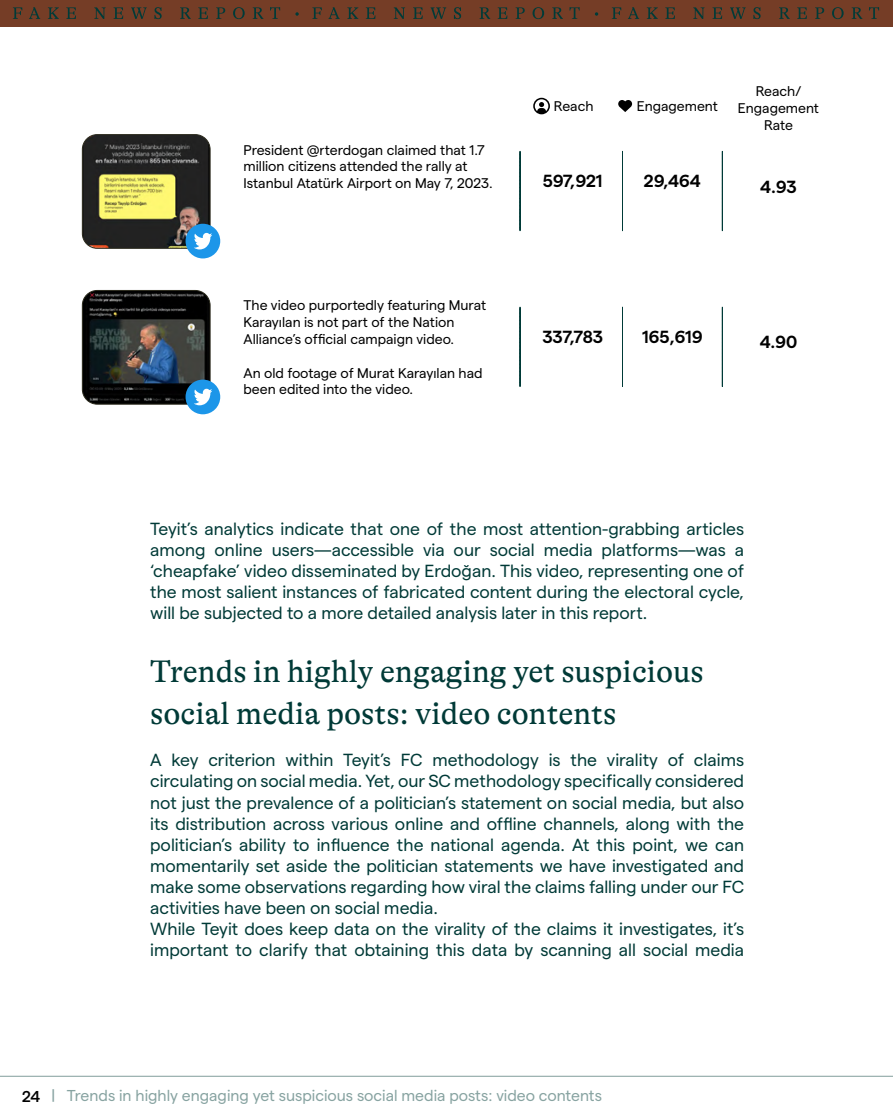
<style>
.page{position:relative;width:893px;height:1117px;background:#fff}
.page>*{position:absolute;margin:0;border:0;box-sizing:border-box;transform-origin:0 0}
.t1{font:31.5px/42px "GT Alpina";color:#003a37}
.t2{font:17.5px/21px "Matter";color:#003a37;text-align:justify}
.t3{font:600 17.5px "Matter";letter-spacing:-.015em;color:#000}
.t4{font:15.75px "Matter";color:#87a3a1}
.t5{font:14px/16.8px "Matter";color:#000}
.s1{font-weight:500;color:#000}
</style>
<div class="page">
<div style="left:0;top:0;width:893px;height:26px;background:#753d26"></div>
<hr style="left:0;top:1075px;width:893px;height:1px;background:#003a37">
<svg style="left:13px;top:7px;width:9px;height:12px"></svg>
<svg style="left:29px;top:7px;width:11px;height:12px"></svg>
<svg style="left:48px;top:7px;width:11px;height:12px"></svg>
<svg style="left:66px;top:7px;width:10px;height:12px"></svg>
<svg style="left:94px;top:7px;width:12px;height:12px"></svg>
<svg style="left:114px;top:7px;width:9px;height:12px"></svg>
<svg style="left:131px;top:7px;width:16px;height:12px"></svg>
<svg style="left:154px;top:7px;width:8px;height:12px"></svg>
<svg style="left:180px;top:7px;width:11px;height:12px"></svg>
<svg style="left:198px;top:7px;width:10px;height:12px"></svg>
<svg style="left:216px;top:7px;width:9px;height:12px"></svg>
<svg style="left:233px;top:7px;width:12px;height:12px"></svg>
<svg style="left:253px;top:7px;width:10px;height:12px"></svg>
<svg style="left:270px;top:7px;width:10px;height:12px"></svg>
<svg style="left:295px;top:12px;width:4px;height:4px"></svg>
<svg style="left:312px;top:7px;width:10px;height:12px"></svg>
<svg style="left:328px;top:7px;width:12px;height:12px"></svg>
<svg style="left:347px;top:7px;width:11px;height:12px"></svg>
<svg style="left:366px;top:7px;width:9px;height:12px"></svg>
<svg style="left:394px;top:7px;width:11px;height:12px"></svg>
<svg style="left:413px;top:7px;width:10px;height:12px"></svg>
<svg style="left:431px;top:7px;width:15px;height:12px"></svg>
<svg style="left:454px;top:7px;width:7px;height:12px"></svg>
<svg style="left:480px;top:7px;width:10px;height:12px"></svg>
<svg style="left:498px;top:7px;width:9px;height:12px"></svg>
<svg style="left:516px;top:7px;width:9px;height:12px"></svg>
<svg style="left:533px;top:7px;width:11px;height:12px"></svg>
<svg style="left:552px;top:7px;width:11px;height:12px"></svg>
<svg style="left:569px;top:7px;width:11px;height:12px"></svg>
<svg style="left:595px;top:12px;width:3px;height:4px"></svg>
<svg style="left:612px;top:7px;width:9px;height:12px"></svg>
<svg style="left:628px;top:7px;width:11px;height:12px"></svg>
<svg style="left:647px;top:7px;width:11px;height:12px"></svg>
<svg style="left:665px;top:7px;width:10px;height:12px"></svg>
<svg style="left:693px;top:7px;width:11px;height:12px"></svg>
<svg style="left:712px;top:7px;width:10px;height:12px"></svg>
<svg style="left:730px;top:7px;width:16px;height:12px"></svg>
<svg style="left:753px;top:7px;width:8px;height:12px"></svg>
<svg style="left:779px;top:7px;width:11px;height:12px"></svg>
<svg style="left:797px;top:7px;width:10px;height:12px"></svg>
<svg style="left:815px;top:7px;width:9px;height:12px"></svg>
<svg style="left:832px;top:7px;width:12px;height:12px"></svg>
<svg style="left:852px;top:7px;width:10px;height:12px"></svg>
<svg style="left:869px;top:7px;width:10px;height:12px"></svg>
<svg style="left:520px;top:151px;width:1px;height:80px"></svg>
<svg style="left:520px;top:307px;width:1px;height:80px"></svg>
<svg style="left:622px;top:151px;width:1px;height:80px"></svg>
<svg style="left:622px;top:307px;width:1px;height:80px"></svg>
<svg style="left:722px;top:151px;width:1px;height:80px"></svg>
<svg style="left:722px;top:307px;width:1px;height:80px"></svg>
<img style="left:82px;top:134px;width:127px;height:113px">
<div style="left:82px;top:134px;width:129px;height:115px;border:1px solid #2b2a1c;border-radius:15px"></div>
<img style="left:82px;top:290px;width:127px;height:114px">
<div style="left:82px;top:290px;width:129px;height:114px;border:1px solid #2b2a1c;border-radius:15px"></div>
<div style="left:186px;top:224px;width:34px;height:34px;background:#1c96e9;border-radius:50%"></div>
<svg style="left:194px;top:233px;width:18px;height:16px"></svg>
<div style="left:186px;top:379px;width:34px;height:35px;background:#1c96e9;border-radius:50%"></div>
<svg style="left:194px;top:388px;width:18px;height:17px"></svg>
<svg style="left:533px;top:98px;width:17px;height:16px"></svg>
<svg style="left:618px;top:100px;width:14px;height:12px"></svg>
<p class="t5" style="left:243px;top:140px;width:251px">President @rterdogan claimed that 1.7 million citizens attended the rally at<br>Istanbul Atatürk Airport on May 7, 2023.</p>
<p class="t5" style="left:243px;top:296px;width:244px">The video purportedly featuring Murat<br>Karayılan is not part of the Nation<br>Alliance’s official campaign video.</p>
<p class="t5" style="left:243px;top:363px;width:241px">An old footage of Murat Karayılan had been edited into the video.</p>
<p class="t5" style="left:554px;top:96px;width:41px">Reach</p>
<p class="t5" style="left:637px;top:96px;width:83px">Engagement</p>
<p class="t3" style="left:543px;top:168px;width:61px">597,921</p>
<p class="t3" style="left:644px;top:168px;width:58px">29,464</p>
<p class="t5" style="left:738px;top:82px;width:83px;text-align:center">Reach/<br>Engagement<br>Rate</p>
<p class="t3" style="left:760px;top:173px;width:38px">4.93</p>
<p class="t3" style="left:542px;top:323px;width:62px">337,783</p>
<p class="t3" style="left:642px;top:323px;width:62px">165,619</p>
<p class="t3" style="left:760px;top:329px;width:39px">4.90</p>
<p class="t2" style="left:150px;top:517px;width:595px">Teyit’s analytics indicate that one of the most attention-grabbing articles among online users—accessible via our social media platforms—was a ‘cheapfake’ video disseminated by Erdoğan. This video, representing one of the most salient instances of fabricated content during the electoral cycle, will be subjected to a more detailed analysis later in this report.</p>
<h1 class="t1" style="left:150px;top:651px;width:555px">Trends in highly engaging yet suspicious social media posts: video contents</h1>
<p class="t2" style="left:150px;top:748px;width:596px;text-align:left">A key criterion within Teyit’s FC methodology is the virality of claims circulating on social media. Yet, our SC methodology specifically considered not just the prevalence of a politician’s statement on social media, but also its distribution across various online and offline channels, along with the politician’s ability to influence the national agenda. At this point, we can momentarily set aside the politician statements we have investigated and make some observations regarding how viral the claims falling under our FC activities have been on social media.<br>While Teyit does keep data on the virality of the claims it investigates, it’s important to clarify that obtaining this data by scanning all social media</p>
<p class="t4" style="left:22px;top:1084px;width:581px"><span class="s1">24</span> | Trends in highly engaging yet suspicious social media posts: video contents</p>
</div>
